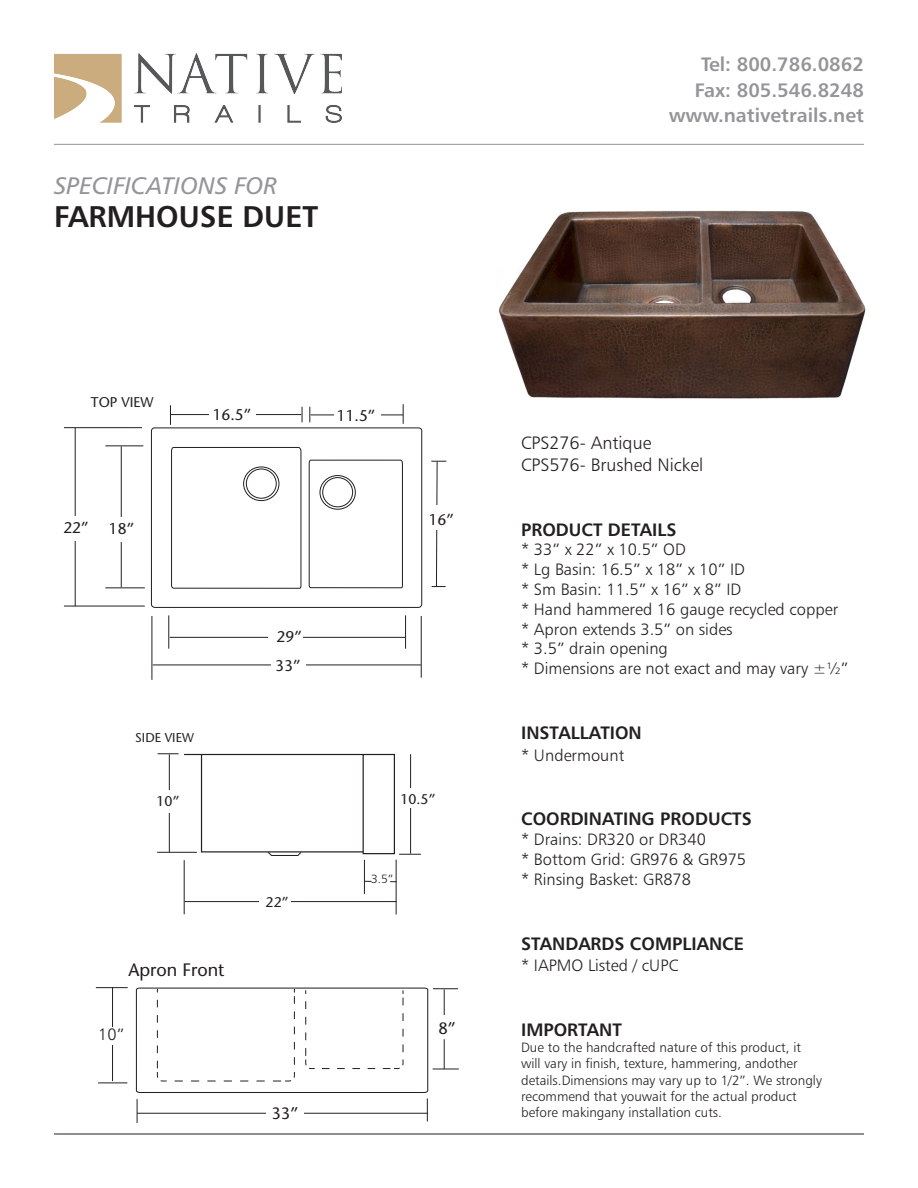
<style>
.page{position:relative;width:918px;height:1188px;background:#fff}
.page>*{position:absolute;margin:0;border:0;box-sizing:border-box;transform-origin:0 0}
.t1{font:30px "Humanist 777 BT Bold B";color:#231f20}
.t2{font:24px "Humanist 777 BT Italic B";color:#939598}
.t3{font:19.5px "Humanist 777 BT Bold B";color:#939598}
.t4{font:18px "Humanist 777 BT Bold B";color:#231f20}
.t5{font:18px "Humanist 777 BT Light B";color:#231f20}
.t6{font:18px "Stone Sans";color:#231f20}
.t7{font:16.5px "Humanist 777 BT Light B";color:#231f20}
.t8{font:16.5px "Stone Sans";color:#231f20}
.t9{font:15.45px "Stone Sans";color:#231f20}
.t10{font:14.1px "Stone Sans";color:#231f20}
.t11{font:13.5px "Humanist 777 BT Light B";color:#231f20}
.t12{font:12.75px "Stone Sans";color:#231f20}
.t13{font:12px "Humanist 777 BT Light B";color:#231f20}
</style>
<div class="page">
<hr style="left:54px;top:1134px;width:810px;height:1px;background:#231f20">
<hr style="left:54px;top:144px;width:810px;height:1px;background:#939598">
<img style="left:54px;top:53px;width:287px;height:69px">
<svg style="left:150px;top:427px;width:272px;height:204px"></svg>
<hr style="left:152px;top:616px;width:1px;height:64px;background:#231f20">
<hr style="left:421px;top:616px;width:1px;height:62px;background:#231f20">
<hr style="left:169px;top:615px;width:1px;height:34px;background:#231f20">
<hr style="left:405px;top:615px;width:1px;height:34px;background:#231f20">
<hr style="left:153px;top:665px;width:268px;height:1px;background:#231f20">
<hr style="left:170px;top:414px;width:131px;height:1px;background:#231f20">
<div style="left:272px;top:654px;width:34px;height:24px;background:#fff"></div>
<div style="left:209px;top:400px;width:46px;height:24px;background:#fff"></div>
<hr style="left:64px;top:427px;width:78px;height:1px;background:#231f20">
<hr style="left:64px;top:606px;width:81px;height:1px;background:#231f20">
<hr style="left:105px;top:446px;width:38px;height:1px;background:#231f20">
<hr style="left:105px;top:588px;width:40px;height:1px;background:#231f20">
<hr style="left:75px;top:428px;width:1px;height:178px;background:#231f20">
<hr style="left:121px;top:446px;width:1px;height:141px;background:#231f20">
<div style="left:93px;top:518px;width:53px;height:24px;background:#fff"></div>
<div style="left:46px;top:516px;width:56px;height:25px;background:#fff"></div>
<svg style="left:310px;top:407px;width:1px;height:15px"></svg>
<svg style="left:302px;top:407px;width:1px;height:15px"></svg>
<hr style="left:311px;top:415px;width:92px;height:1px;background:#231f20">
<div style="left:335px;top:400px;width:46px;height:24px;background:#fff"></div>
<svg style="left:431px;top:461px;width:15px;height:126px"></svg>
<div style="left:427px;top:505px;width:36px;height:25px;background:#fff"></div>
<svg style="left:403px;top:404px;width:1px;height:20px"></svg>
<div style="left:364px;top:479px;width:30px;height:24px;background:#fff"></div>
<svg style="left:170px;top:405px;width:1px;height:20px"></svg>
<div style="left:196px;top:467px;width:30px;height:24px;background:#fff"></div>
<hr style="left:170px;top:637px;width:235px;height:1px;background:#231f20">
<div style="left:268px;top:626px;width:35px;height:25px;background:#fff"></div>
<hr style="left:365px;top:881px;width:32px;height:1px;background:#231f20">
<hr style="left:157px;top:852px;width:40px;height:1px;background:#231f20">
<svg style="left:158px;top:753px;width:263px;height:103px"></svg>
<hr style="left:410px;top:754px;width:1px;height:100px;background:#231f20">
<div style="left:398px;top:788px;width:50px;height:19px;background:#fff"></div>
<hr style="left:364px;top:860px;width:1px;height:34px;background:#231f20">
<hr style="left:396px;top:860px;width:1px;height:54px;background:#231f20">
<svg style="left:372px;top:881px;width:18px;height:1px"></svg>
<hr style="left:184px;top:860px;width:1px;height:54px;background:#231f20">
<hr style="left:185px;top:901px;width:212px;height:1px;background:#231f20">
<div style="left:259px;top:891px;width:31px;height:23px;background:#fff"></div>
<svg style="left:136px;top:987px;width:323px;height:136px"></svg>
<hr style="left:96px;top:987px;width:32px;height:1px;background:#231f20">
<svg style="left:98px;top:1083px;width:29px;height:1px"></svg>
<hr style="left:112px;top:987px;width:1px;height:94px;background:#231f20">
<div style="left:98px;top:1027px;width:29px;height:18px;background:#fff"></div>
<img style="left:498px;top:210px;width:368px;height:189px">
<p class="t2" style="left:54px;top:171px;width:225px">SPECIFICATIONS FOR</p>
<p class="t1" style="left:54px;top:198px;width:266px">FARMHOUSE DUET</p>
<p class="t3" style="left:701px;top:52px;width:164px">Tel: 800.786.0862</p>
<p class="t3" style="left:695px;top:78px;width:171px">Fax: 805.546.8248</p>
<p class="t3" style="left:669px;top:103px;width:197px">www.nativetrails.net</p>
<p class="t10" style="left:91px;top:393px;width:64px">TOP VIEW</p>
<p class="t9" style="left:213px;top:405px;width:40px">16.5”</p>
<p class="t9" style="left:337px;top:406px;width:40px">11.5”</p>
<p class="t9" style="left:63px;top:518px;width:27px">22”</p>
<p class="t9" style="left:109px;top:519px;width:27px">18”</p>
<p class="t12" style="left:135px;top:729px;width:60px">SIDE VIEW</p>
<p class="t9" style="left:277px;top:627px;width:27px">29”</p>
<p class="t9" style="left:275px;top:656px;width:27px">33”</p>
<p class="t9" style="left:429px;top:510px;width:27px">16”</p>
<p class="t10" style="left:157px;top:792px;width:25px">10”</p>
<p class="t10" style="left:400px;top:791px;width:37px">10.5”</p>
<p class="t6" style="left:128px;top:959px;width:98px">Apron Front</p>
<p class="t7" style="left:98px;top:1024px;width:28px">10”</p>
<p class="t10" style="left:266px;top:894px;width:25px">22”</p>
<p class="t8" style="left:271px;top:1103px;width:29px">33”</p>
<p class="t13" style="left:371px;top:872px;width:24px">3.5”</p>
<p class="t8" style="left:439px;top:1019px;width:19px">8”</p>
<p class="t5" style="left:521px;top:432px;width:132px">CPS276- Antique</p>
<p class="t5" style="left:521px;top:454px;width:184px">CPS576- Brushed Nickel</p>
<p class="t4" style="left:521px;top:518px;width:157px">PRODUCT DETAILS</p>
<p class="t7" style="left:521px;top:540px;width:166px">* 33” x 22” x 10.5” OD</p>
<p class="t7" style="left:521px;top:559px;width:225px">* Lg Basin: 16.5” x 18” x 10” ID</p>
<p class="t7" style="left:521px;top:579px;width:222px">* Sm Basin: 11.5” x 16” x 8” ID</p>
<p class="t7" style="left:521px;top:599px;width:319px">* Hand hammered 16 gauge recycled copper</p>
<p class="t7" style="left:521px;top:619px;width:213px">* Apron extends 3.5” on sides</p>
<p class="t7" style="left:521px;top:639px;width:148px">* 3.5” drain opening</p>
<p class="t7" style="left:521px;top:658px;width:329px">* Dimensions are not exact and may vary ±½”</p>
<p class="t4" style="left:521px;top:721px;width:122px">INSTALLATION</p>
<p class="t7" style="left:521px;top:745px;width:105px">* Undermount</p>
<p class="t4" style="left:521px;top:808px;width:232px">COORDINATING PRODUCTS</p>
<p class="t7" style="left:521px;top:829px;width:186px">* Drains: DR320 or DR340</p>
<p class="t7" style="left:521px;top:849px;width:227px">* Bottom Grid: GR976 &amp; GR975</p>
<p class="t7" style="left:521px;top:869px;width:172px">* Rinsing Basket: GR878</p>
<p class="t4" style="left:521px;top:932px;width:224px">STANDARDS COMPLIANCE</p>
<p class="t7" style="left:521px;top:955px;width:159px">* IAPMO Listed / cUPC</p>
<p class="t4" style="left:521px;top:1018px;width:102px">IMPORTANT</p>
<p class="t11" style="left:521px;top:1039px;width:281px">Due to the handcrafted nature of this product, it</p>
<p class="t11" style="left:521px;top:1055px;width:278px">will vary in finish, texture, hammering, andother</p>
<p class="t11" style="left:521px;top:1072px;width:302px">details.Dimensions may vary up to 1/2”. We strongly</p>
<p class="t11" style="left:521px;top:1088px;width:277px">recommend that youwait for the actual product</p>
<p class="t11" style="left:521px;top:1104px;width:202px">before makingany installation cuts.</p>
</div>
